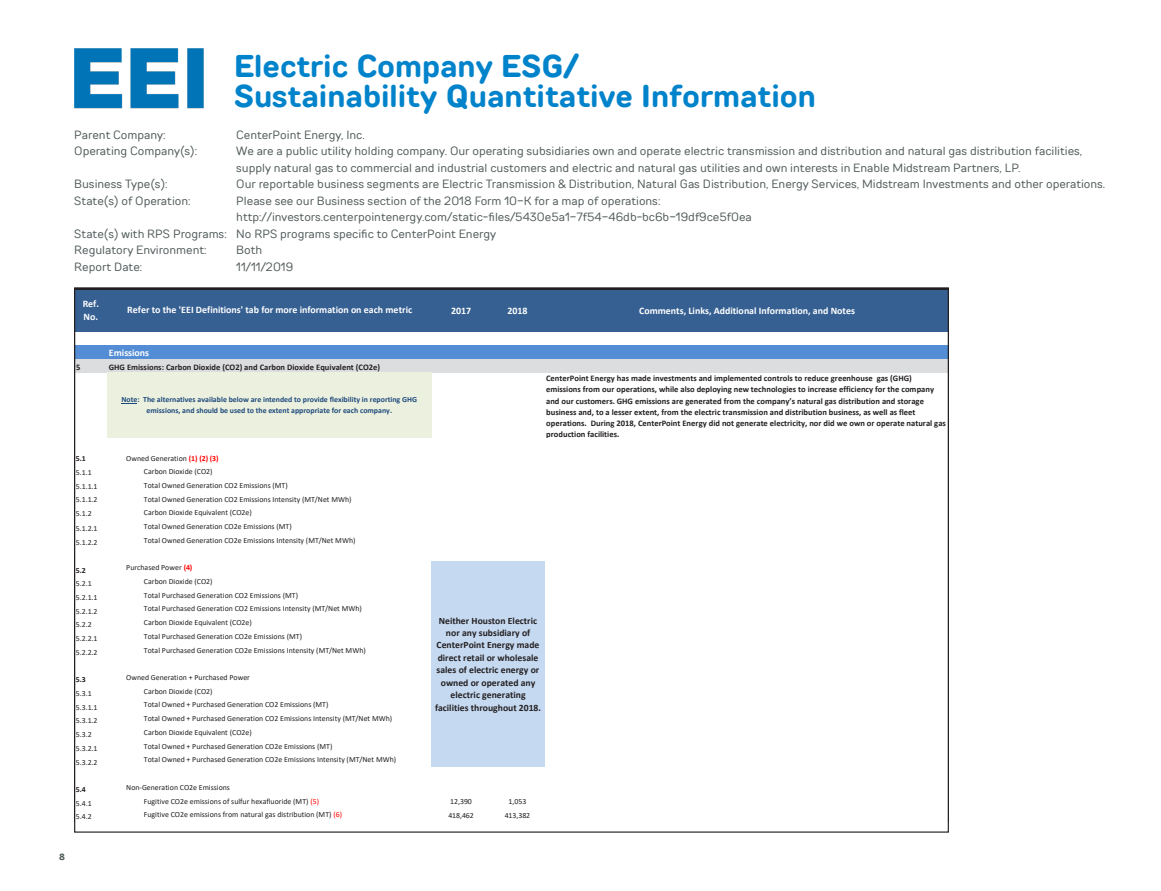
<style>
.page{position:relative;width:1161px;height:891px;background:#fff}
.page>*{position:absolute;margin:0;border:0;box-sizing:border-box;transform-origin:0 0}
.Body{font:700 31.5px/30px "TT Rounds Neue";color:#0083ca}
.Body-2{font:12px/16.5px "TT Rounds Neue";color:#525b5b}
.t1{font:700 9.9px/12.9px "Calibri";color:#fff}
.t2{font:700 9.6px/12.5px "Calibri";color:#231f20;text-align:center}
.t3{font:700 9px "TT Rounds Neue";color:#525b5b}
.t4{font:700 8.55px/11.1px "Calibri";color:#231f20}
.t5{font:7.8px/13.6px "Calibri";color:#231f20}
.t6{font:700 7.8px/10.4px "Calibri";color:#1f497d;text-align:center}
.s1{font-weight:700;color:#f00}
.s2{font-weight:700}
.s3{color:#f00}
</style>
<div class="page">
<img style="left:74px;top:48px;width:130px;height:61px">
<div style="left:75px;top:289px;width:873px;height:43px;background:#366092"></div>
<div style="left:75px;top:345px;width:873px;height:14px;background:#538dd5"></div>
<div style="left:75px;top:359px;width:873px;height:14px;background:#dcdddf"></div>
<div style="left:107px;top:373px;width:325px;height:65px;background:#ebf1de"></div>
<div style="left:432px;top:561px;width:113px;height:14px;background:#c5d9f1"></div>
<div style="left:432px;top:575px;width:113px;height:14px;background:#c5d9f1"></div>
<div style="left:432px;top:589px;width:113px;height:14px;background:#c5d9f1"></div>
<div style="left:432px;top:602px;width:113px;height:14px;background:#c5d9f1"></div>
<div style="left:432px;top:616px;width:113px;height:14px;background:#c5d9f1"></div>
<div style="left:432px;top:630px;width:113px;height:14px;background:#c5d9f1"></div>
<div style="left:432px;top:644px;width:113px;height:13px;background:#c5d9f1"></div>
<div style="left:432px;top:657px;width:113px;height:14px;background:#c5d9f1"></div>
<div style="left:432px;top:671px;width:113px;height:14px;background:#c5d9f1"></div>
<div style="left:432px;top:685px;width:113px;height:14px;background:#c5d9f1"></div>
<div style="left:432px;top:698px;width:113px;height:14px;background:#c5d9f1"></div>
<div style="left:432px;top:712px;width:113px;height:14px;background:#c5d9f1"></div>
<div style="left:432px;top:726px;width:113px;height:14px;background:#c5d9f1"></div>
<div style="left:432px;top:740px;width:113px;height:13px;background:#c5d9f1"></div>
<div style="left:432px;top:753px;width:113px;height:14px;background:#c5d9f1"></div>
<svg style="left:121px;top:403px;width:16px;height:1px"></svg>
<p class="Body" style="left:234px;top:52px;width:583px">Electric Company ESG/<br>Sustainability Quantitative Information</p>
<p class="Body-2" style="left:74px;top:126px;width:93px">Parent Company:</p>
<p class="Body-2" style="left:236px;top:126px;width:130px">CenterPoint Energy, Inc.</p>
<p class="Body-2" style="left:74px;top:142px;width:124px">Operating Company(s):</p>
<p class="Body-2" style="left:236px;top:142px;width:848px">We are a public utility holding company. Our operating subsidiaries own and operate electric transmission and distribution and natural gas distribution facilities, supply natural gas to commercial and industrial customers and electric and natural gas utilities and own interests in Enable Midstream Partners, LP.</p>
<p class="Body-2" style="left:74px;top:175px;width:95px">Business Type(s):</p>
<p class="Body-2" style="left:236px;top:175px;width:871px">Our reportable business segments are Electric Transmission &amp; Distribution, Natural Gas Distribution, Energy Services, Midstream Investments and other operations.</p>
<p class="Body-2" style="left:74px;top:192px;width:118px">State(s) of Operation:</p>
<p class="Body-2" style="left:236px;top:192px;width:517px">Please see our Business section of the 2018 Form 10-K for a map of operations: http://investors.centerpointenergy.com/static-files/5430e5a1-7f54-46db-bc6b-19df9ce5f0ea</p>
<p class="Body-2" style="left:74px;top:225px;width:423px">State(s) with RPS Programs: No RPS programs specific to CenterPoint Energy</p>
<p class="Body-2" style="left:74px;top:241px;width:134px">Regulatory Environment:</p>
<p class="Body-2" style="left:236px;top:241px;width:27px">Both</p>
<p class="Body-2" style="left:74px;top:258px;width:69px">Report Date:</p>
<p class="Body-2" style="left:236px;top:258px;width:58px">11/11/2019</p>
<p class="t1" style="left:83px;top:298px;width:18px">Ref.<br>No.</p>
<p class="t1" style="left:127px;top:303px;width:286px">Refer to the 'EEI Definitions' tab for more information on each metric</p>
<p class="t1" style="left:451px;top:304px;width:22px">2017</p>
<p class="t1" style="left:507px;top:304px;width:22px">2018</p>
<p class="t1" style="left:639px;top:304px;width:217px">Comments, Links, Additional Information, and Notes</p>
<p class="t1" style="left:109px;top:346px;width:42px">Emissions</p>
<p class="t4" style="left:76px;top:362px;width:6px">5</p>
<p class="t4" style="left:109px;top:362px;width:273px">GHG Emissions: Carbon Dioxide (CO2) and Carbon Dioxide Equivalent (CO2e)</p>
<p class="t6" style="left:121px;top:395px;width:297px">Note: The alternatives available below are intended to provide flexibility in reporting GHG emissions, and should be used to the extent appropriate for each company.</p>
<p class="t4" style="left:546px;top:373px;width:401px">CenterPoint Energy has made investments and implemented controls to reduce greenhouse gas (GHG) emissions from our operations, while also deploying new technologies to increase efficiency for the company and our customers. GHG emissions are generated from the company’s natural gas distribution and storage business and, to a lesser extent, from the electric transmission and distribution business, as well as fleet operations. During 2018, CenterPoint Energy did not generate electricity, nor did we own or operate natural gas production facilities.</p>
<p class="t5" style="left:126px;top:451px;width:94px">Owned Generation <span class="s1">(1) (2) (3)</span></p>
<p class="t5" style="left:76px;top:452px;width:23px"><span class="s2">5.1<br></span>5.1.1<br>5.1.1.1<br>5.1.1.2<br>5.1.2</p>
<p class="t5" style="left:76px;top:522px;width:23px">5.1.2.1<br>5.1.2.2</p>
<p class="t5" style="left:76px;top:563px;width:23px"><span class="s2">5.2<br></span>5.2.1<br>5.2.1.1<br>5.2.1.2<br>5.2.2<br>5.2.2.1<br>5.2.2.2</p>
<p class="t5" style="left:76px;top:673px;width:23px"><span class="s2">5.3<br></span>5.3.1<br>5.3.1.1<br>5.3.1.2<br>5.3.2<br>5.3.2.1<br>5.3.2.2</p>
<p class="t5" style="left:76px;top:782px;width:17px"><span class="s2">5.4<br></span>5.4.1</p>
<p class="t5" style="left:450px;top:794px;width:23px">12,390</p>
<p class="t5" style="left:509px;top:794px;width:19px">1,053</p>
<p class="t5" style="left:76px;top:810px;width:17px">5.4.2</p>
<p class="t5" style="left:144px;top:808px;width:200px">Fugitive CO2e emissions from natural gas distribution (MT) <span class="s3">(6)</span></p>
<p class="t5" style="left:448px;top:808px;width:27px">418,462</p>
<p class="t5" style="left:505px;top:808px;width:27px">413,382</p>
<p class="t5" style="left:144px;top:465px;width:213px">Carbon Dioxide (CO2)<br>Total Owned Generation CO2 Emissions (MT)<br>Total Owned Generation CO2 Emissions Intensity (MT/Net MWh)<br>Carbon Dioxide Equivalent (CO2e)<br>Total Owned Generation CO2e Emissions (MT)<br>Total Owned Generation CO2e Emissions Intensity (MT/Net MWh)</p>
<p class="t5" style="left:144px;top:574px;width:223px">Carbon Dioxide (CO2)<br>Total Purchased Generation CO2 Emissions (MT)<br>Total Purchased Generation CO2 Emissions Intensity (MT/Net MWh)<br>Carbon Dioxide Equivalent (CO2e)<br>Total Purchased Generation CO2e Emissions (MT)<br>Total Purchased Generation CO2e Emissions Intensity (MT/Net MWh)</p>
<p class="t5" style="left:144px;top:684px;width:186px">Carbon Dioxide (CO2)<br>Total Owned + Purchased Generation CO2 Emissions (MT)</p>
<p class="t5" style="left:126px;top:561px;width:68px">Purchased Power <span class="s1">(4)</span></p>
<p class="t2" style="left:435px;top:614px;width:108px">Neither Houston Electric nor any subsidiary of<br>CenterPoint Energy made direct retail or wholesale sales of electric energy or owned or operated any electric generating facilities throughout 2018.</p>
<p class="t5" style="left:126px;top:670px;width:125px">Owned Generation + Purchased Power</p>
<p class="t5" style="left:144px;top:711px;width:254px">Total Owned + Purchased Generation CO2 Emissions Intensity (MT/Net MWh)<br>Carbon Dioxide Equivalent (CO2e)<br>Total Owned + Purchased Generation CO2e Emissions (MT)<br>Total Owned + Purchased Generation CO2e Emissions Intensity (MT/Net MWh)</p>
<p class="t5" style="left:144px;top:794px;width:177px">Fugitive CO2e emissions of sulfur hexafluoride (MT) <span class="s3">(5)</span></p>
<p class="t5" style="left:126px;top:780px;width:105px">Non-Generation CO2e Emissions</p>
<p class="t3" style="left:59px;top:851px;width:7px">8</p>
</div>
